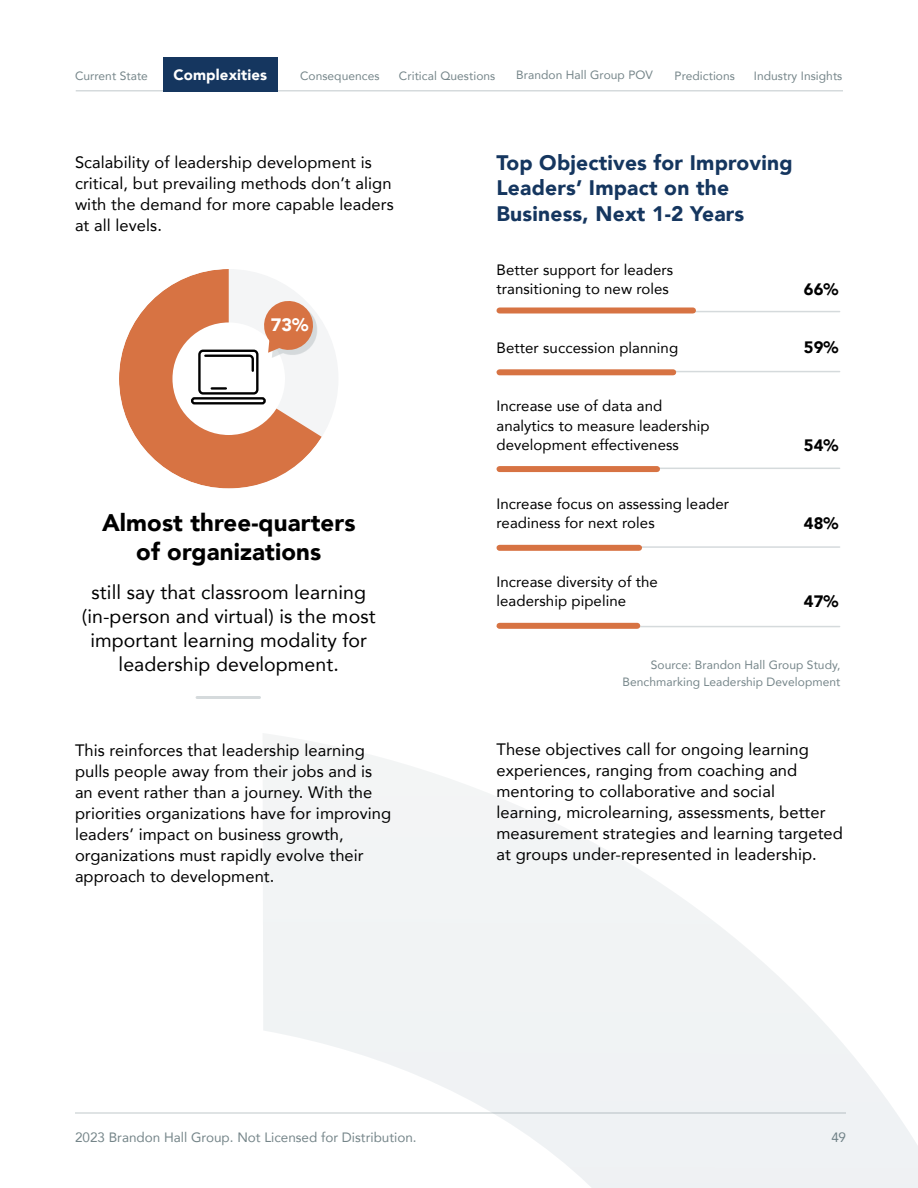
<style>
.page{position:relative;width:918px;height:1188px;background:#fff}
.page>*{position:absolute;margin:0;border:0;box-sizing:border-box;transform-origin:0 0}
.body_copy{font:900 24px "Avenir";letter-spacing:.005em;color:#000}
.graph_title{font:900 21px/25.5px "Avenir";letter-spacing:.01em;color:#15365f}
.body_copy-2{font:19.5px/24px "Avenir";letter-spacing:.005em;color:#000;text-align:center}
.body_copy-3{font:900 18px "Avenir";color:#fff}
.body_copy-4{font:16.5px/21px "Avenir";letter-spacing:.005em;color:#000}
.body_copy-5{font:900 16.5px "Avenir";letter-spacing:.005em;color:#000}
.body_copy-6{font:15px/19.5px "Avenir";letter-spacing:.005em;color:#000}
.Section_header{font:900 15px "Avenir";letter-spacing:.01em;color:#fff}
.t1{font:13.5px "Avenir";color:#758589}
.body_copy-7{font:12px "Avenir";letter-spacing:.005em;color:#758589}
.source{font:12px/16.5px "Avenir";letter-spacing:.005em;color:#758589;text-align:right}
</style>
<div class="page">
<hr style="left:75px;top:1112px;width:771px;height:2px;background:#d5dadc">
<svg style="left:263px;top:734px;width:655px;height:454px"></svg>
<hr style="left:497px;top:311px;width:343px;height:1px;background:#d5dadc">
<hr style="left:497px;top:546px;width:343px;height:2px;background:#d5dadc">
<hr style="left:497px;top:371px;width:343px;height:1px;background:#d5dadc">
<hr style="left:497px;top:626px;width:343px;height:1px;background:#d5dadc">
<hr style="left:497px;top:468px;width:343px;height:1px;background:#d5dadc">
<svg style="left:322px;top:322px;width:16px;height:113px;fill:#f4f5f6"></svg>
<svg style="left:119px;top:269px;width:203px;height:219px;fill:#d77343"></svg>
<div style="left:268px;top:305px;width:49px;height:52px;background:#758589;opacity:.25"></div>
<svg style="left:190px;top:298px;width:126px;height:108px"></svg>
<hr style="left:197px;top:696px;width:63px;height:3px;background:#d5dadc">
<div style="left:500px;top:308px;width:193px;height:6px;background:#d77343"></div>
<div style="left:500px;top:369px;width:173px;height:6px;background:#d77343"></div>
<div style="left:500px;top:466px;width:157px;height:6px;background:#d77343"></div>
<div style="left:500px;top:545px;width:139px;height:6px;background:#d77343"></div>
<div style="left:500px;top:623px;width:137px;height:6px;background:#d77343"></div>
<hr style="left:76px;top:90px;width:767px;height:2px;background:#d5dadc">
<div style="left:163px;top:57px;width:115px;height:35px;background:#15365f"></div>
<p class="body_copy-7" style="left:75px;top:66px;width:74px">Current State</p>
<p class="Section_header" style="left:173px;top:61px;width:95px">Complexities</p>
<p class="body_copy-7" style="left:300px;top:66px;width:81px">Consequences</p>
<p class="body_copy-7" style="left:399px;top:66px;width:98px">Critical Questions</p>
<p class="body_copy-7" style="left:516px;top:66px;width:138px">Brandon Hall Group POV</p>
<p class="body_copy-7" style="left:675px;top:66px;width:62px">Predictions</p>
<p class="body_copy-7" style="left:754px;top:66px;width:90px">Industry Insights</p>
<p class="body_copy-4" style="left:75px;top:151px;width:320px">Scalability of leadership development is critical, but prevailing methods don’t align with the demand for more capable leaders at all levels.</p>
<p class="body_copy-3" style="left:271px;top:309px;width:39px">73%</p>
<p class="body_copy" style="left:102px;top:502px;width:255px">Almost three-quarters</p>
<p class="body_copy" style="left:136px;top:531px;width:186px">of organizations</p>
<p class="body_copy-2" style="left:82px;top:579px;width:295px">still say that classroom learning (in-person and virtual) is the most important learning modality for leadership development.</p>
<p class="body_copy-4" style="left:75px;top:739px;width:318px">This reinforces that leadership learning pulls people away from their jobs and is an event rather than a journey. With the priorities organizations have for improving leaders’ impact on business growth, organizations must rapidly evolve their approach to development.</p>
<p class="graph_title" style="left:496px;top:149px;width:298px">Top Objectives for Improving<br>Leaders’ Impact on the<br>Business, Next 1-2 Years</p>
<p class="body_copy-6" style="left:496px;top:259px;width:178px">Better support for leaders transitioning to new roles</p>
<p class="body_copy-5" style="left:804px;top:275px;width:36px">66%</p>
<p class="body_copy-6" style="left:496px;top:337px;width:183px">Better succession planning</p>
<p class="body_copy-6" style="left:496px;top:396px;width:215px">Increase use of data and analytics to measure leadership development effectiveness</p>
<p class="body_copy-5" style="left:804px;top:333px;width:36px">59%</p>
<p class="body_copy-5" style="left:804px;top:431px;width:36px">54%</p>
<p class="body_copy-6" style="left:496px;top:493px;width:234px">Increase focus on assessing leader readiness for next roles</p>
<p class="body_copy-5" style="left:804px;top:509px;width:36px">48%</p>
<p class="body_copy-6" style="left:496px;top:571px;width:163px">Increase diversity of the leadership pipeline</p>
<p class="body_copy-5" style="left:804px;top:587px;width:36px">47%</p>
<p class="source" style="left:622px;top:656px;width:219px">Source: Brandon Hall Group Study,<br>Benchmarking Leadership Development</p>
<p class="body_copy-4" style="left:496px;top:738px;width:348px">These objectives call for ongoing learning experiences, ranging from coaching and mentoring to collaborative and social learning, microlearning, assessments, better measurement strategies and learning targeted at groups under-represented in leadership.</p>
<p class="t1" style="left:75px;top:1126px;width:343px">2023 Brandon Hall Group. Not Licensed for Distribution.</p>
<p class="t1" style="left:831px;top:1126px;width:16px">49</p>
</div>
